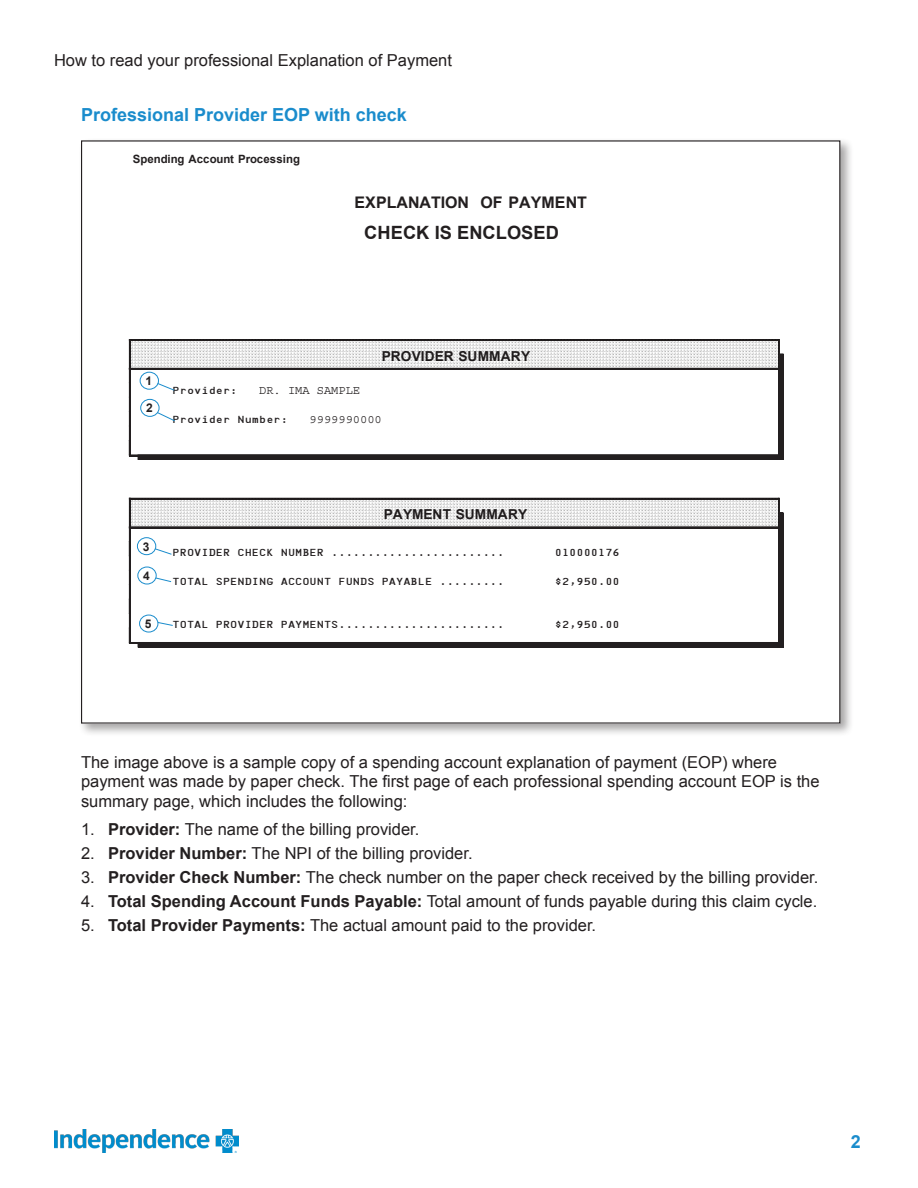
<style>
.page{position:relative;width:918px;height:1188px;background:#fff}
.page>*{position:absolute;margin:0;border:0;box-sizing:border-box;transform-origin:0 0}
.t1{font:700 18.3px "Arial";letter-spacing:.005em;color:#231f20}
.t2{font:700 18px "Arial";color:#1a8ccc}
.Numbered_List{font:16.5px/19.5px "Arial";color:#231f20}
.t3{font:700 16.05px "Arial";color:#231f20}
.t4{font:700 13.65px "Arial";letter-spacing:.01em;color:#231f20}
.t5{font:500 12px "Gothic Box";color:#231f20}
.t6{font:12px "Courier Std";color:#231f20}
.t7{font:700 12px "Arial";color:#231f20}
.t8{font:700 11.4px "Arial";letter-spacing:-.005em;color:#231f20}
.t9{font:7.95px "Arial";letter-spacing:.035em;color:#231f20}
.s1{font-weight:700}
</style>
<div class="page">
<img style="left:54px;top:1129px;width:185px;height:24px">
<div style="left:78px;top:137px;width:776px;height:600px;background:#231f20;opacity:.4"></div>
<div style="left:82px;top:141px;width:758px;height:582px;background:#fff"></div>
<div style="left:778px;top:339px;width:2px;height:29px;border:1px solid #231f20"></div>
<div style="left:129px;top:339px;width:649px;height:2px;border:1px solid #231f20"></div>
<img style="left:131px;top:340px;width:647px;height:28px">
<hr style="left:129px;top:369px;width:650px;height:1px;background:#231f20">
<div style="left:129px;top:368px;width:649px;height:1px;border:1px solid #231f20"></div>
<hr style="left:129px;top:456px;width:650px;height:1px;background:#231f20">
<div style="left:129px;top:455px;width:649px;height:1px;border:1px solid #231f20"></div>
<hr style="left:138px;top:460px;width:646px;height:1px;background:#231f20">
<hr style="left:138px;top:455px;width:645px;height:4px;background:#231f20">
<div style="left:138px;top:455px;width:646px;height:5px;border:1px solid #231f20"></div>
<svg style="left:778px;top:340px;width:6px;height:120px"></svg>
<svg style="left:129px;top:339px;width:2px;height:117px"></svg>
<img style="left:131px;top:498px;width:647px;height:29px">
<hr style="left:129px;top:528px;width:650px;height:1px;background:#231f20">
<div style="left:129px;top:527px;width:649px;height:1px;border:1px solid #231f20"></div>
<hr style="left:129px;top:644px;width:650px;height:1px;background:#231f20">
<hr style="left:129px;top:643px;width:650px;height:1px;background:#231f20">
<div style="left:129px;top:642px;width:649px;height:1px;border:1px solid #231f20"></div>
<hr style="left:138px;top:647px;width:646px;height:1px;background:#231f20">
<div style="left:138px;top:642px;width:646px;height:5px;border:1px solid #231f20"></div>
<svg style="left:778px;top:498px;width:6px;height:149px"></svg>
<svg style="left:129px;top:498px;width:2px;height:145px"></svg>
<svg style="left:154px;top:383px;width:21px;height:8px"></svg>
<div style="left:140px;top:372px;width:18px;height:17px;background:#fff;border-radius:50%"></div>
<div style="left:140px;top:372px;width:19px;height:18px;border:1px solid #1a8ccc;border-radius:50%"></div>
<svg style="left:153px;top:409px;width:22px;height:13px"></svg>
<div style="left:141px;top:399px;width:18px;height:17px;background:#fff;border-radius:50%"></div>
<div style="left:140px;top:399px;width:19px;height:18px;border:1px solid #1a8ccc;border-radius:50%"></div>
<svg style="left:152px;top:547px;width:20px;height:8px"></svg>
<div style="left:137px;top:538px;width:19px;height:17px;background:#fff;border-radius:50%"></div>
<div style="left:137px;top:537px;width:19px;height:18px;border:1px solid #1a8ccc;border-radius:50%"></div>
<svg style="left:153px;top:577px;width:19px;height:6px"></svg>
<div style="left:138px;top:567px;width:18px;height:17px;background:#fff;border-radius:50%"></div>
<div style="left:137px;top:567px;width:20px;height:17px;border:1px solid #1a8ccc;border-radius:50%"></div>
<svg style="left:158px;top:621px;width:15px;height:5px"></svg>
<div style="left:139px;top:615px;width:19px;height:17px;border:1px solid #1a8ccc;border-radius:50%"></div>
<p class="Numbered_List" style="left:54px;top:51px;width:400px">How to read your professional Explanation of Payment</p>
<p class="t2" style="left:81px;top:103px;width:327px">Professional Provider EOP with check</p>
<p class="t8" style="left:133px;top:151px;width:169px">Spending Account Processing</p>
<p class="t3" style="left:354px;top:191px;width:234px">EXPLANATION OF PAYMENT</p>
<p class="t1" style="left:364px;top:221px;width:196px">CHECK IS ENCLOSED</p>
<p class="t4" style="left:382px;top:347px;width:150px">PROVIDER SUMMARY</p>
<p class="t7" style="left:145px;top:373px;width:8px">1</p>
<p class="t7" style="left:146px;top:400px;width:8px">2</p>
<p class="t5" style="left:173px;top:383px;width:66px">Provider:</p>
<p class="t6" style="left:259px;top:384px;width:102px">DR. IMA SAMPLE</p>
<p class="t5" style="left:173px;top:412px;width:117px">Provider Number:</p>
<p class="t6" style="left:310px;top:412px;width:74px">9999990000</p>
<p class="t7" style="left:143px;top:538px;width:8px">3</p>
<p class="t7" style="left:143px;top:568px;width:8px">4</p>
<p class="t7" style="left:145px;top:616px;width:8px">5</p>
<p class="t4" style="left:384px;top:506px;width:145px">PAYMENT SUMMARY</p>
<p class="t5" style="left:173px;top:545px;width:333px">PROVIDER CHECK NUMBER ........................</p>
<p class="t5" style="left:555px;top:545px;width:66px">010000176</p>
<p class="t5" style="left:173px;top:574px;width:333px">TOTAL SPENDING ACCOUNT FUNDS PAYABLE .........</p>
<p class="t5" style="left:555px;top:574px;width:66px">$2,950.00</p>
<p class="t5" style="left:173px;top:617px;width:333px">TOTAL PROVIDER PAYMENTS.......................</p>
<p class="t5" style="left:555px;top:617px;width:66px">$2,950.00</p>
<p class="Numbered_List" style="left:81px;top:752px;width:740px">The image above is a sample copy of a spending account explanation of payment (EOP) where payment was made by paper check. The first page of each professional spending account EOP is the summary page, which includes the following:</p>
<p class="Numbered_List" style="left:81px;top:820px;width:340px">1. <span class="s1">Provider:</span> The name of the billing provider.</p>
<p class="Numbered_List" style="left:81px;top:844px;width:393px">2. <span class="s1">Provider Number:</span> The NPI of the billing provider.</p>
<p class="Numbered_List" style="left:81px;top:868px;width:739px">3. <span class="s1">Provider Check Number:</span> The check number on the paper check received by the billing provider.</p>
<p class="Numbered_List" style="left:81px;top:892px;width:738px">4. <span class="s1">Total Spending Account Funds Payable:</span> Total amount of funds payable during this claim cycle.</p>
<p class="Numbered_List" style="left:81px;top:916px;width:517px">5. <span class="s1">Total Provider Payments:</span> The actual amount paid to the provider.</p>
<p class="t8" style="left:137px;top:780px;width:169px">Spending Account Processing</p>
<p class="t9" style="left:136px;top:798px;width:189px">1901 Market Street Philadelphia, PA 19103-1480</p>
<p class="t2" style="left:851px;top:1129px;width:12px">2</p>
</div>
